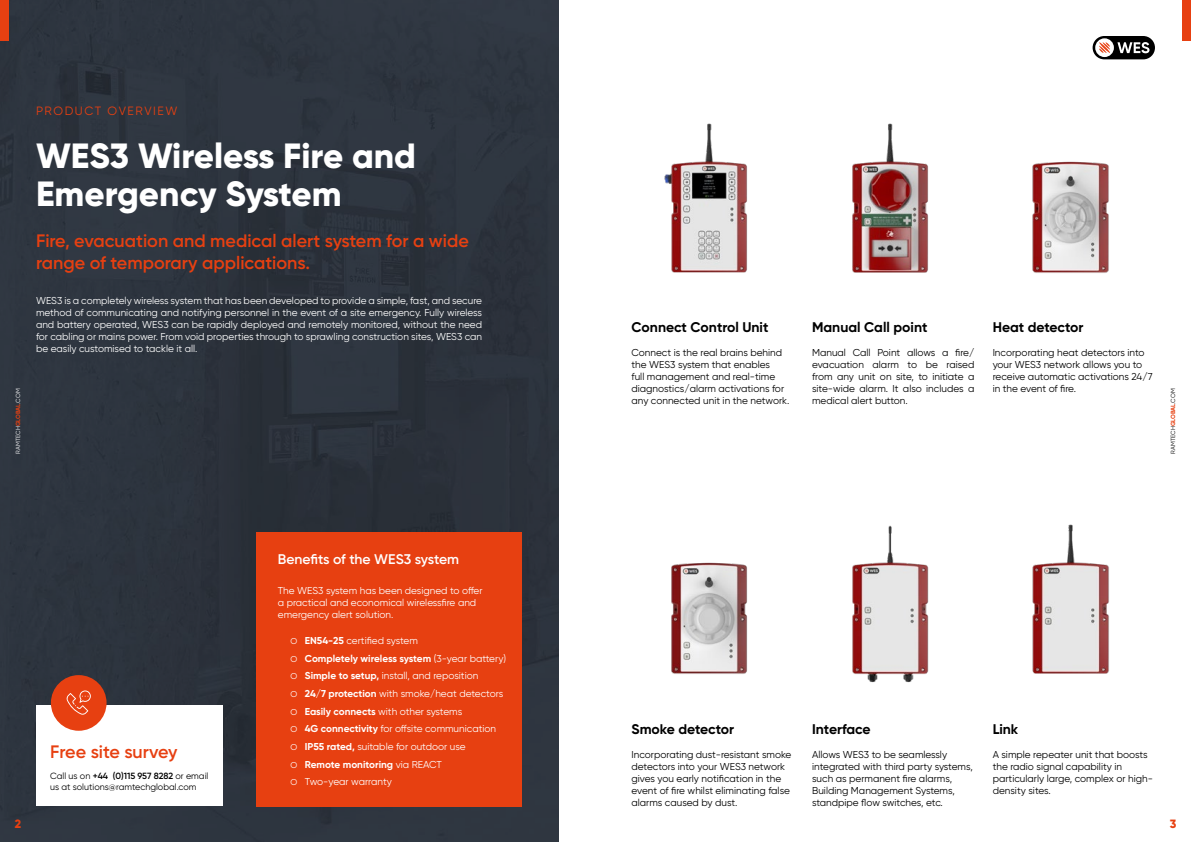
<style>
.page{position:relative;width:1191px;height:842px;background:#fff}
.page>*{position:absolute;margin:0;border:0;box-sizing:border-box;transform-origin:0 0}
.t1{font:800 35px/38px "Gilroy";color:#fff}
.t2{font:600 18px/21.6px "Gilroy";color:#e74011}
.t3{font:700 14px "Gilroy";color:#000}
.t4{font:600 14px "Gilroy";letter-spacing:-.005em;color:#fff}
.t5{font:12px "Gilroy";letter-spacing:.13em;color:#e74011}
.t6{font:800 12px "Gilroy";color:#e74011}
.t7{font:10px/12px "Gilroy";color:#000}
.t8{font:10px/17.7px "Gilroy";color:#fff}
.t9{font:9px/10.8px "Gilroy";color:#000}
.t10{font:6px "Gilroy";color:#fff}
.t11{font:6px "Gilroy";color:#000}
.s1{font-weight:700;color:#e74011}
.s2{font-weight:600}
.s3{font-size:8.5px}
.s4{font-weight:700}
</style>
<div class="page">
<div style="left:0;top:0;width:559px;height:842px;background:#2d343f"></div>
<div style="left:0;top:0;width:9px;height:40px;background:#e74011"></div>
<div style="left:36px;top:705px;width:187px;height:100px;background:#fff"></div>
<div style="left:51px;top:675px;width:56px;height:56px;background:#e74011;border-radius:50%"></div>
<svg style="left:66px;top:690px;width:25px;height:25px"></svg>
<div style="left:257px;top:532px;width:265px;height:274px;background:#e74011"></div>
<div style="left:1182px;top:0;width:9px;height:40px;background:#e74011"></div>
<svg style="left:1092px;top:36px;width:63px;height:23px"></svg>
<img style="left:664px;top:123px;width:83px;height:150px">
<img style="left:852px;top:123px;width:76px;height:150px">
<img style="left:1032px;top:161px;width:77px;height:112px">
<img style="left:671px;top:562px;width:76px;height:112px">
<img style="left:852px;top:525px;width:77px;height:158px">
<img style="left:1032px;top:524px;width:77px;height:150px">
<p class="t10" style="left:14px;top:453px;width:66px;rotate:-90deg">RAMTECH<span class="s1">GLOBAL</span>.COM</p>
<p class="t5" style="left:36px;top:104px;width:143px">PRODUCT OVERVIEW</p>
<h1 class="t1" style="left:36px;top:137px;width:381px">WES3 Wireless Fire and<br>Emergency System</h1>
<h2 class="t2" style="left:36px;top:230px;width:434px">Fire, evacuation and medical alert system for a wide range of temporary applications.</h2>
<p class="t8" style="left:36px;top:294px;width:447px;line-height:12px;text-align:justify">WES3 is a completely wireless system that has been developed to provide a simple, fast, and secure method of communicating and notifying personnel in the event of a site emergency. Fully wireless and battery operated, WES3 can be rapidly deployed and remotely monitored, without the need for cabling or mains power. From void properties through to sprawling construction sites, WES3 can be easily customised to tackle it all.</p>
<p class="t6" style="left:15px;top:816px;width:8px">2</p>
<h2 class="t2" style="left:50px;top:740px;width:129px">Free site survey</h2>
<p class="t9" style="left:50px;top:770px;width:160px">Call us on <span class="s2">+44 (0)115 957 8282</span> or email us at solutions@ramtechglobal.com</p>
<h3 class="t4" style="left:278px;top:550px;width:183px">Benefits of the WES3 system</h3>
<p class="t8" style="left:278px;top:584px;width:206px;line-height:12px">The WES3 system has been designed to offer a practical and economical wirelessfire and emergency alert solution.</p>
<p class="t8" style="left:291px;top:631px;width:217px"><span class="s3">O</span> <span class="s4">EN54-25</span> certified system<br><span class="s3">O</span> <span class="s4">Completely wireless system</span> (3-year battery)<br><span class="s3">O</span> <span class="s4">Simple to setup,</span> install, and reposition<br><span class="s3">O</span> <span class="s4">24/7 protection</span> with smoke/heat detectors <span class="s3">O</span> <span class="s4">Easily connects</span> with other systems<br><span class="s3">O</span> <span class="s4">4G connectivity</span> for offsite communication<br><span class="s3">O</span> <span class="s4">IP55 rated,</span> suitable for outdoor use<br><span class="s3">O</span> <span class="s4">Remote monitoring</span> via REACT<br><span class="s3">O</span> Two-year warranty</p>
<h3 class="t3" style="left:631px;top:318px;width:138px">Connect Control Unit</h3>
<p class="t7" style="left:631px;top:346px;width:159px">Connect is the real brains behind the WES3 system that enables<br>full management and real-time diagnostics/alarm activations for any connected unit in the network.</p>
<h3 class="t3" style="left:812px;top:318px;width:117px">Manual Call point</h3>
<p class="t7" style="left:812px;top:346px;width:164px;text-align:justify">Manual Call Point allows a fire/ evacuation alarm to be raised from any unit on site, to initiate a site-wide alarm. It also includes a medical alert button.</p>
<h3 class="t3" style="left:992px;top:318px;width:92px">Heat detector</h3>
<p class="t7" style="left:992px;top:347px;width:161px">Incorporating heat detectors into your WES3 network allows you to receive automatic activations 24/7 in the event of fire.</p>
<p class="t11" style="left:1169px;top:453px;width:66px;rotate:-90deg">RAMTECH<span class="s1">GLOBAL</span>.COM</p>
<h3 class="t3" style="left:631px;top:720px;width:104px">Smoke detector</h3>
<p class="t7" style="left:631px;top:748px;width:161px">Incorporating dust-resistant smoke detectors into your WES3 network gives you early notification in the event of fire whilst eliminating false alarms caused by dust.</p>
<h3 class="t3" style="left:812px;top:720px;width:60px">Interface</h3>
<p class="t7" style="left:812px;top:748px;width:162px">Allows WES3 to be seamlessly integrated with third party systems, such as permanent fire alarms,<br>Building Management Systems, standpipe flow switches, etc.</p>
<h3 class="t3" style="left:992px;top:720px;width:27px">Link</h3>
<p class="t7" style="left:992px;top:748px;width:162px">A simple repeater unit that boosts the radio signal capability in particularly large, complex or high&shy;density sites.</p>
<p class="t6" style="left:1169px;top:816px;width:8px">3</p>
</div>
